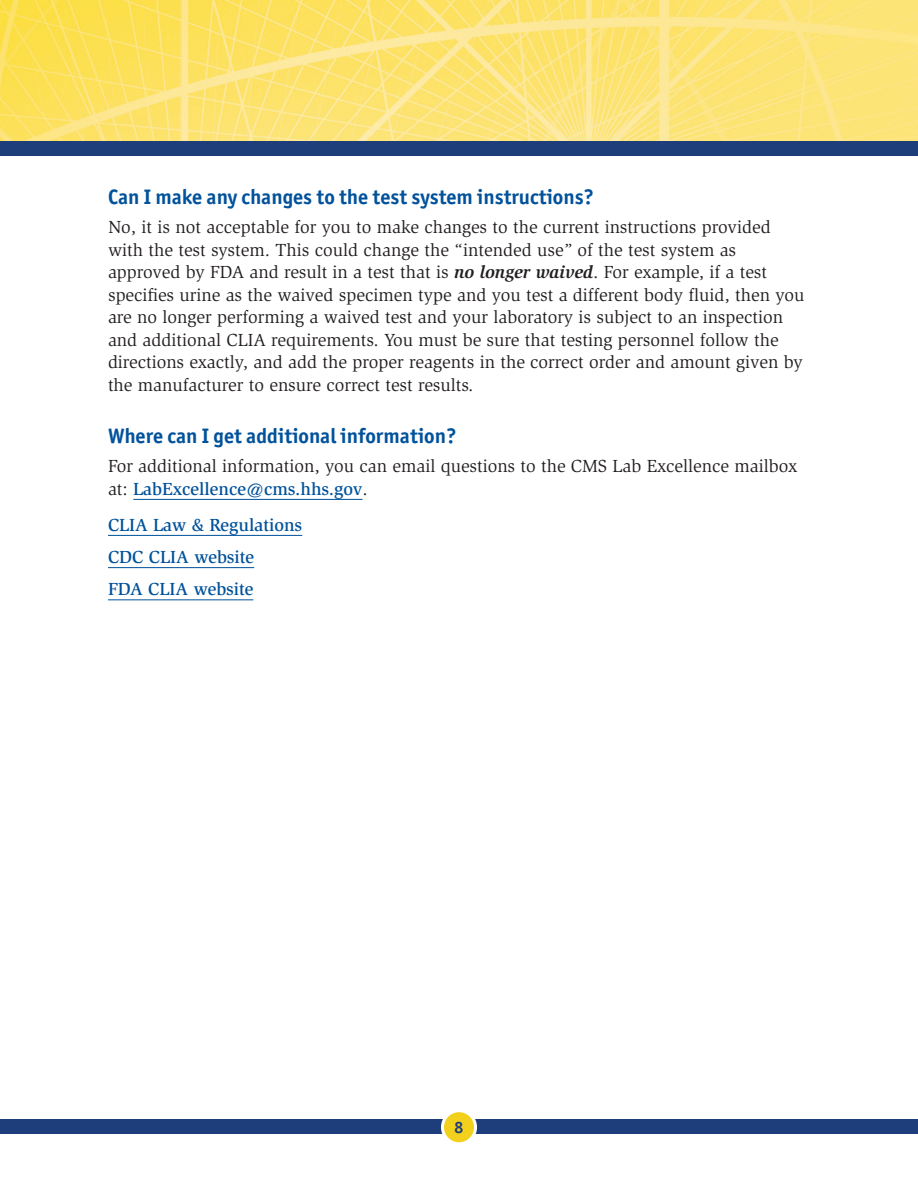
<style>
.page{position:relative;width:918px;height:1188px;background:#fff}
.page>*{position:absolute;margin:0;border:0;box-sizing:border-box;transform-origin:0 0}
.t1{font:700 21px "Officina Sans ITC Pro";color:#01529b}
.t2{font:18px/22.5px "Slimbach Std";color:#231f20}
.t3{font:500 18px "Slimbach Std";color:#01529b}
.t4{font:700 16.5px "Officina Sans ITC Pro";color:#1d3d7b}
.s1{font-weight:700;font-style:italic}
.s2{font-weight:500;color:#01529b}
</style>
<div class="page">
<div style="left:0;top:1120px;width:918px;height:14px;background:#1d3d7b"></div>
<div style="left:442px;top:1111px;width:34px;height:33px;background:#f2d01b;border-radius:50%"></div>
<div style="left:441px;top:1109px;width:36px;height:36px;border:3px solid #fff;border-radius:50%"></div>
<img style="left:0;top:0;width:918px;height:141px">
<div style="left:0;top:141px;width:918px;height:15px;background:#1d3d7b"></div>
<hr style="left:133px;top:499px;width:230px;height:1px;background:#01529b">
<hr style="left:108px;top:535px;width:194px;height:1px;background:#01529b">
<hr style="left:108px;top:567px;width:146px;height:1px;background:#01529b">
<hr style="left:108px;top:599px;width:145px;height:1px;background:#01529b">
<h2 class="t1" style="left:108px;top:184px;width:488px">Can I make any changes to the test system instructions?</h2>
<p class="t2" style="left:108px;top:216px;width:698px">No, it is not acceptable for you to make changes to the current instructions provided with the test system. This could change the “intended use” of the test system as approved by FDA and result in a test that is <span class="s1">no longer waived</span>. For example, if a test specifies urine as the waived specimen type and you test a different body fluid, then you are no longer performing a waived test and your laboratory is subject to an inspection and additional CLIA requirements. You must be sure that testing personnel follow the directions exactly, and add the proper reagents in the correct order and amount given by the manufacturer to ensure correct test results.</p>
<h2 class="t1" style="left:108px;top:423px;width:350px">Where can I get additional information?</h2>
<p class="t2" style="left:108px;top:455px;width:691px">For additional information, you can email questions to the CMS Lab Excellence mailbox at: <span class="s2">LabExcellence@cms.hhs.gov</span>.</p>
<p class="t3" style="left:108px;top:514px;width:196px">CLIA Law &amp; Regulations</p>
<p class="t3" style="left:108px;top:546px;width:148px">CDC CLIA website</p>
<p class="t3" style="left:108px;top:578px;width:147px">FDA CLIA website</p>
<p class="t4" style="left:455px;top:1117px;width:10px">8</p>
</div>
